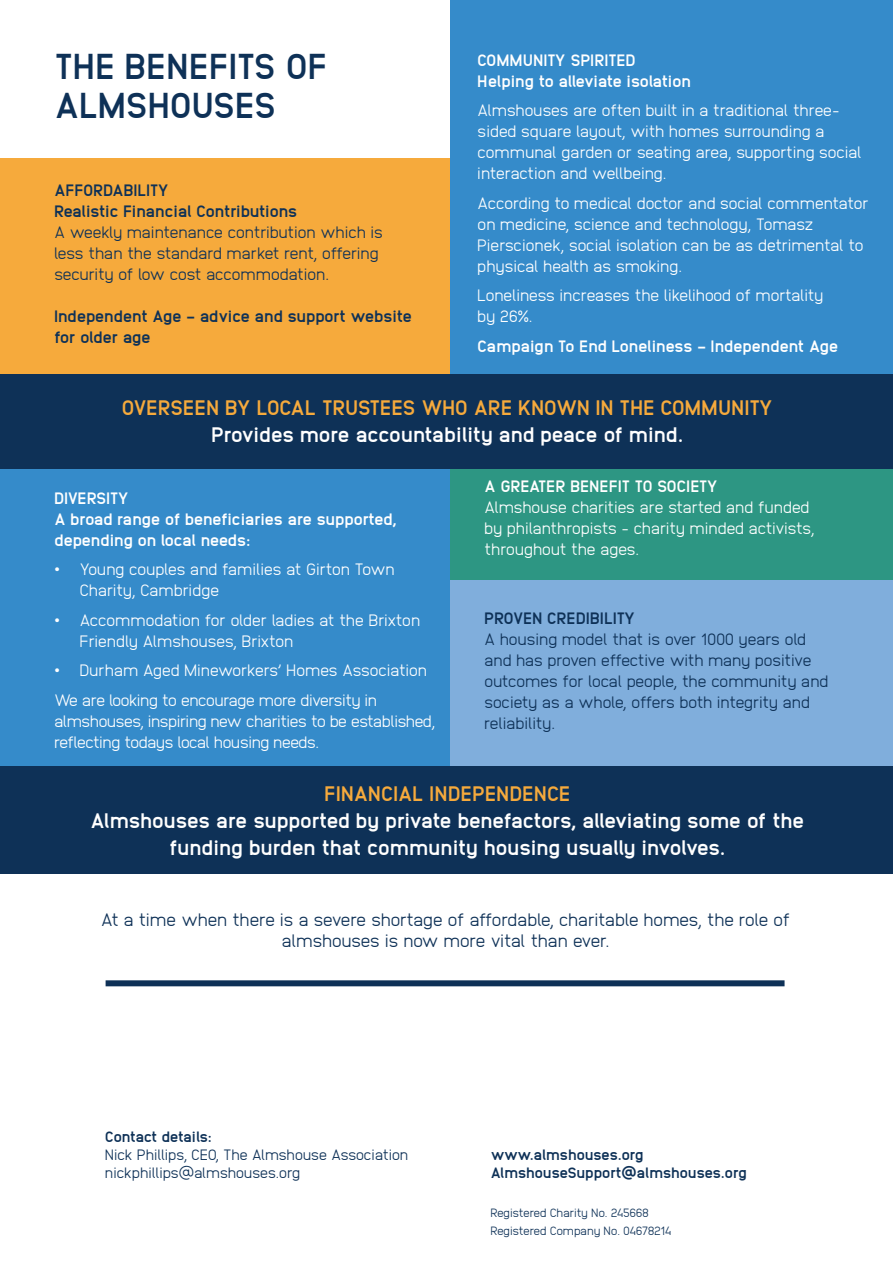
<style>
.page{position:relative;width:893px;height:1263px;background:#fff}
.page>*{position:absolute;margin:0;border:0;box-sizing:border-box;transform-origin:0 0}
.t1{font:800 36px/39px "Anodina";letter-spacing:-.02em;color:#0e3157}
.t2{font:800 21px/27px "Anodina";letter-spacing:-.03em;color:#fff;text-align:center}
.t3{font:800 21px "Anodina";letter-spacing:-.03em;color:#f6aa3c}
.t4{font:300 18px/21px "Anodina";letter-spacing:-.03em;color:#0e3157;text-align:center}
.t5{font:300 16.5px/21px "Anodina";letter-spacing:-.03em;color:#fff}
.t6{font:300 16.5px/21px "Anodina";letter-spacing:-.03em;color:#0e3157}
.t7{font:800 16.5px/21px "Anodina";letter-spacing:-.03em;color:#fff}
.t8{font:800 16.5px/21px "Anodina";letter-spacing:-.03em;color:#0e3157}
.t9{font:300 16.5px/21px "Anodina";letter-spacing:-.05em;color:#fff}
.t10{font:300 15px/18px "Anodina";letter-spacing:-.03em;color:#0e3157}
.t11{font:800 15px/18px "Anodina";letter-spacing:-.03em;color:#0e3157}
.t12{font:800 15px "Anodina";letter-spacing:-.05em;color:#0e3157}
.t13{font:300 12px/18px "Anodina";letter-spacing:-.03em;color:#0e3157}
</style>
<div class="page">
<div style="left:0;top:158px;width:451px;height:216px;background:#f6aa3c"></div>
<div style="left:0;top:468px;width:451px;height:298px;background:#358bca"></div>
<div style="left:451px;top:468px;width:442px;height:112px;background:#2d9683"></div>
<div style="left:451px;top:580px;width:442px;height:186px;background:#80aedc"></div>
<div style="left:451px;top:0;width:442px;height:374px;background:#358bca"></div>
<div style="left:106px;top:980px;width:678px;height:6px;background:#0e3157"></div>
<div style="left:0;top:374px;width:893px;height:94px;background:#0e3157"></div>
<div style="left:0;top:766px;width:893px;height:108px;background:#0e3157"></div>
<h1 class="t1" style="left:54px;top:46px;width:275px">THE BENEFITS OF<br>ALMSHOUSES</h1>
<p class="t8" style="left:54px;top:179px;width:245px">AFFORDABILITY<br>Realistic Financial Contributions</p>
<p class="t6" style="left:54px;top:221px;width:331px">A weekly maintenance contribution which is less than the standard market rent, offering security of low cost accommodation.</p>
<p class="t8" style="left:54px;top:305px;width:360px">Independent Age – advice and support website for older age</p>
<p class="t7" style="left:477px;top:49px;width:215px">COMMUNITY SPIRITED<br>Helping to alleviate isolation</p>
<p class="t5" style="left:477px;top:99px;width:386px">Almshouses are often built in a traditional three&shy;sided square layout, with homes surrounding a communal garden or seating area, supporting social interaction and wellbeing.</p>
<p class="t5" style="left:477px;top:192px;width:393px">According to medical doctor and social commentator on medicine, science and technology, Tomasz Pierscionek, social isolation can be as detrimental to physical health as smoking.</p>
<p class="t5" style="left:477px;top:284px;width:348px">Loneliness increases the likelihood of mortality by 26%.</p>
<p class="t7" style="left:477px;top:335px;width:363px">Campaign To End Loneliness – Independent Age</p>
<p class="t3" style="left:121px;top:393px;width:653px">OVERSEEN BY LOCAL TRUSTEES WHO ARE KNOWN IN THE COMMUNITY</p>
<p class="t2" style="left:211px;top:420px;width:474px">Provides more accountability and peace of mind.</p>
<p class="t7" style="left:54px;top:487px;width:344px">DIVERSITY<br>A broad range of beneficiaries are supported, depending on local needs:</p>
<p class="t5" style="left:79px;top:558px;width:317px;text-indent:-25px">• Young couples and families at Girton Town<br>Charity, Cambridge</p>
<p class="t5" style="left:79px;top:609px;width:342px;text-indent:-25px">• Accommodation for older ladies at the Brixton<br>Friendly Almshouses, Brixton</p>
<p class="t5" style="left:54px;top:655px;width:375px;line-height:29.5px">• Durham Aged Mineworkers’ Homes Association<br>We are looking to encourage more diversity in</p>
<p class="t9" style="left:54px;top:710px;width:383px">almshouses, inspiring new charities to be established, reflecting todays local housing needs.</p>
<p class="t7" style="left:484px;top:475px;width:235px">A GREATER BENEFIT TO SOCIETY</p>
<p class="t5" style="left:484px;top:496px;width:332px">Almshouse charities are started and funded by philanthropists - charity minded activists, throughout the ages.</p>
<p class="t8" style="left:484px;top:607px;width:153px">PROVEN CREDIBILITY</p>
<p class="t6" style="left:484px;top:628px;width:346px">A housing model that is over 1000 years old and has proven effective with many positive outcomes for local people, the community and society as a whole, offers both integrity and reliability.</p>
<p class="t3" style="left:324px;top:778px;width:248px">FINANCIAL INDEPENDENCE</p>
<p class="t2" style="left:90px;top:806px;width:716px">Almshouses are supported by private benefactors, alleviating some of the funding burden that community housing usually involves.</p>
<p class="t4" style="left:101px;top:909px;width:691px">At a time when there is a severe shortage of affordable, charitable homes, the role of almshouses is now more vital than ever.</p>
<p class="t12" style="left:105px;top:1125px;width:109px">Contact details:</p>
<p class="t10" style="left:105px;top:1145px;width:305px">Nick Phillips, CEO, The Almshouse Association nickphillips@almshouses.org</p>
<p class="t11" style="left:490px;top:1145px;width:258px">www.almshouses.org<br>AlmshouseSupport@almshouses.org</p>
<p class="t13" style="left:490px;top:1204px;width:183px">Registered Charity No. 245668<br>Registered Company No. 04678214</p>
</div>
